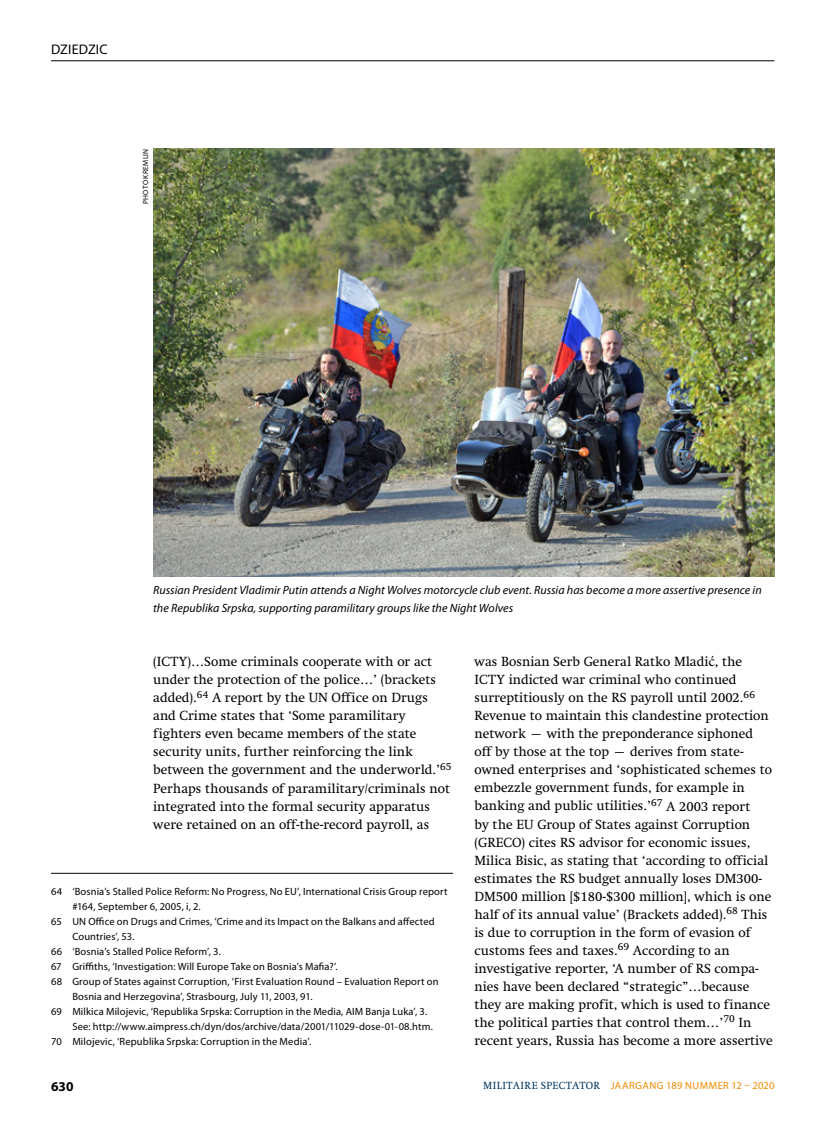
<style>
.page{position:relative;width:817px;height:1136px;background:#fff}
.page>*{position:absolute;margin:0;border:0;box-sizing:border-box;transform-origin:0 0}
.t1{font:13.95px "Myriad Pro";letter-spacing:.015em;color:#000}
.t2{font:13.5px/18px "Swift LT Std";color:#000}
.t3{font:700 13.5px "Myriad Pro";color:#000}
.t4{font:italic 12px/18px "Myriad Pro";letter-spacing:.005em;color:#000}
.t5{font:10.5px "Myriad Pro";letter-spacing:.01em;color:#000}
.t6{font:10.5px "Myriad Pro";letter-spacing:.045em;color:#f38a00}
.t7{font:7.5px "Myriad Pro";letter-spacing:.035em;color:#000}
.s1{font-family:"Minion Pro";font-size:15px}
.s2{font-family:"Swift LT Std";color:#00355f}
</style>
<div class="page">
<hr style="left:51px;top:60px;width:723px;height:1px;background:#000">
<hr style="left:51px;top:872px;width:402px;height:1px;background:#000">
<img style="left:153px;top:148px;width:621px;height:428px">
<p class="t1" style="left:51px;top:41px;width:58px">Dziedzic</p>
<p class="t7" style="left:141px;top:204px;width:57px;rotate:-90deg">PHOTO KREMLIN</p>
<p class="t4" style="left:153px;top:581px;width:610px">Russian President Vladimir Putin attends a Night Wolves motorcycle club event. Russia has become a more assertive presence in the Republika Srpska, supporting paramilitary groups like the Night Wolves</p>
<p class="t2" style="left:153px;top:653px;width:300px">(ICTY)…Some criminals cooperate with or act under the protection of the police…’ (brackets added).<sup>64</sup> A report by the UN Office on Drugs and Crime states that ‘Some paramilitary fighters even became members of the state security units, further reinforcing the link between the government and the underworld.’<sup>65<br></sup>Perhaps thousands of paramilitary/criminals not integrated into the formal security apparatus were retained on an off-the-record payroll, as</p>
<p class="t2" style="left:474px;top:653px;width:300px">was Bosnian Serb General Ratko Mladi<span class="s1">ć</span>, the ICTY indicted war criminal who continued surreptitiously on the RS payroll until 2002.<sup>66<br></sup>Revenue to maintain this clandestine protection network — with the preponderance siphoned off by those at the top — derives from state&shy;owned enterprises and ‘sophisticated schemes to embezzle government funds, for example in banking and public utilities.’<sup>67</sup> A 2003 report<br>by the EU Group of States against Corruption (GRECO) cites RS advisor for economic issues, Milica Bisic, as stating that ‘according to official estimates the RS budget annually loses DM300- DM500 million [$180-$300 million], which is one half of its annual value’ (Brackets added).<sup>68</sup> This is due to corruption in the form of evasion of customs fees and taxes.<sup>69</sup> According to an investigative reporter, ‘A number of RS compa&shy;nies have been declared “strategic”…because they are making profit, which is used to finance the political parties that control them…’<sup>70</sup> In recent years, Russia has become a more assertive</p>
<p class="t5" style="left:51px;top:884px;width:398px">64 ‘Bosnia’s Stalled Police Reform: No Progress, No EU’, International Crisis Group report</p>
<p class="t5" style="left:72px;top:899px;width:130px">#164, September 6, 2005, i, 2.</p>
<p class="t5" style="left:51px;top:914px;width:385px">65 UN Office on Drugs and Crimes, ‘Crime and its Impact on the Balkans and affected</p>
<p class="t5" style="left:72px;top:929px;width:64px">Countries’, 53.</p>
<p class="t5" style="left:51px;top:944px;width:171px">66 ‘Bosnia’s Stalled Police Reform’, 3.</p>
<p class="t5" style="left:51px;top:959px;width:288px">67 Griffiths, ‘Investigation: Will Europe Take on Bosnia’s Mafia?’.</p>
<p class="t5" style="left:51px;top:974px;width:389px">68 Group of States against Corruption, ‘First Evaluation Round – Evaluation Report on</p>
<p class="t5" style="left:72px;top:989px;width:242px">Bosnia and Herzegovina’, Strasbourg, July 11, 2003, 91.</p>
<p class="t5" style="left:51px;top:1004px;width:377px">69 Milkica Milojevic, ‘Republika Srpska: Corruption in the Media, AIM Banja Luka’, 3.</p>
<p class="t5" style="left:72px;top:1019px;width:362px">See: http://www.aimpress.ch/dyn/dos/archive/data/2001/11029-dose-01-08.htm.</p>
<p class="t5" style="left:51px;top:1034px;width:261px">70 Milojevic, ‘Republika Srpska: Corruption in the Media’.</p>
<p class="t3" style="left:51px;top:1077px;width:24px">630</p>
<p class="t6" style="left:483px;top:1078px;width:292px"><span class="s2">MILITAIRE SPECTATOR</span> JAARGANG 189 NUMMER 12 – 2020</p>
</div>
